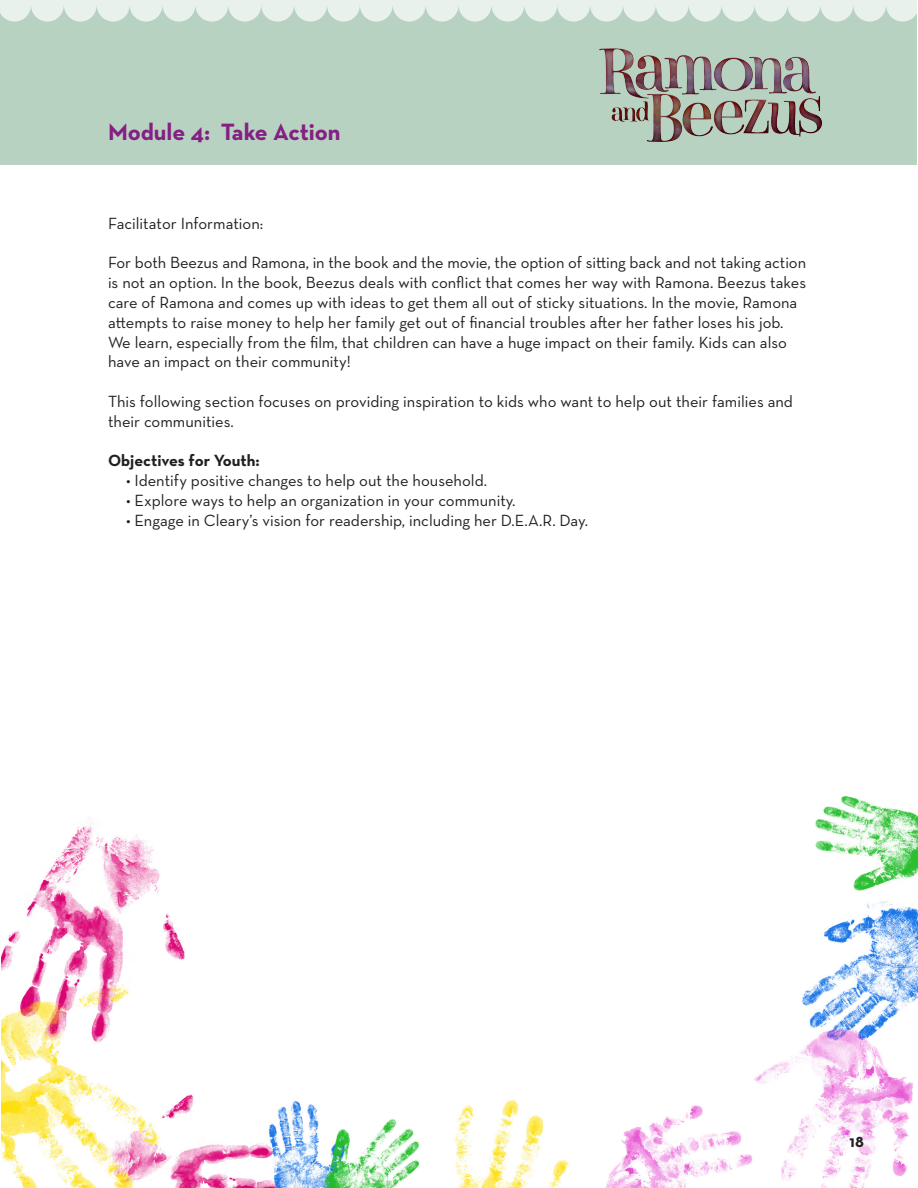
<style>
.page{position:relative;width:918px;height:1188px;background:#fff}
.page>*{position:absolute;margin:0;border:0;box-sizing:border-box;transform-origin:0 0}
.t1{font:700 24px "Neutraface Text";color:#841f83}
.Book{font:16.5px/19.8px "Neutraface Text";color:#231f20}
.Bold{font:700 16.5px "Neutraface Text";color:#231f20}
</style>
<div class="page">
<div style="left:1px;top:1px;width:916px;height:164px;background:#b8d2c1"></div>
<img style="left:599px;top:48px;width:223px;height:94px">
<svg style="left:0;top:0;width:917px;height:22px"></svg>
<img style="left:2px;top:795px;width:916px;height:393px">
<p class="t1" style="left:108px;top:116px;width:234px">Module 4: Take Action</p>
<p class="Book" style="left:108px;top:213px;width:157px">Facilitator Information:</p>
<p class="Book" style="left:108px;top:253px;width:700px">For both Beezus and Ramona, in the book and the movie, the option of sitting back and not taking action</p>
<p class="Book" style="left:108px;top:273px;width:700px">is not an option. In the book, Beezus deals with conflict that comes her way with Ramona. Beezus takes care of Ramona and comes up with ideas to get them all out of sticky situations. In the movie, Ramona attempts to raise money to help her family get out of financial troubles after her father loses his job.<br>We learn, especially from the film, that children can have a huge impact on their family. Kids can also have an impact on their community!</p>
<p class="Book" style="left:108px;top:391px;width:687px">This following section focuses on providing inspiration to kids who want to help out their families and their communities.</p>
<p class="Bold" style="left:108px;top:450px;width:153px">Objectives for Youth:</p>
<p class="Book" style="left:126px;top:471px;width:363px">• Identify positive changes to help out the household.</p>
<p class="Book" style="left:126px;top:490px;width:391px">• Explore ways to help an organization in your community.</p>
<p class="Book" style="left:126px;top:510px;width:464px">• Engage in Cleary’s vision for readership, including her D.E.A.R. Day.</p>
<p class="Bold" style="left:850px;top:1131px;width:16px">18</p>
</div>
